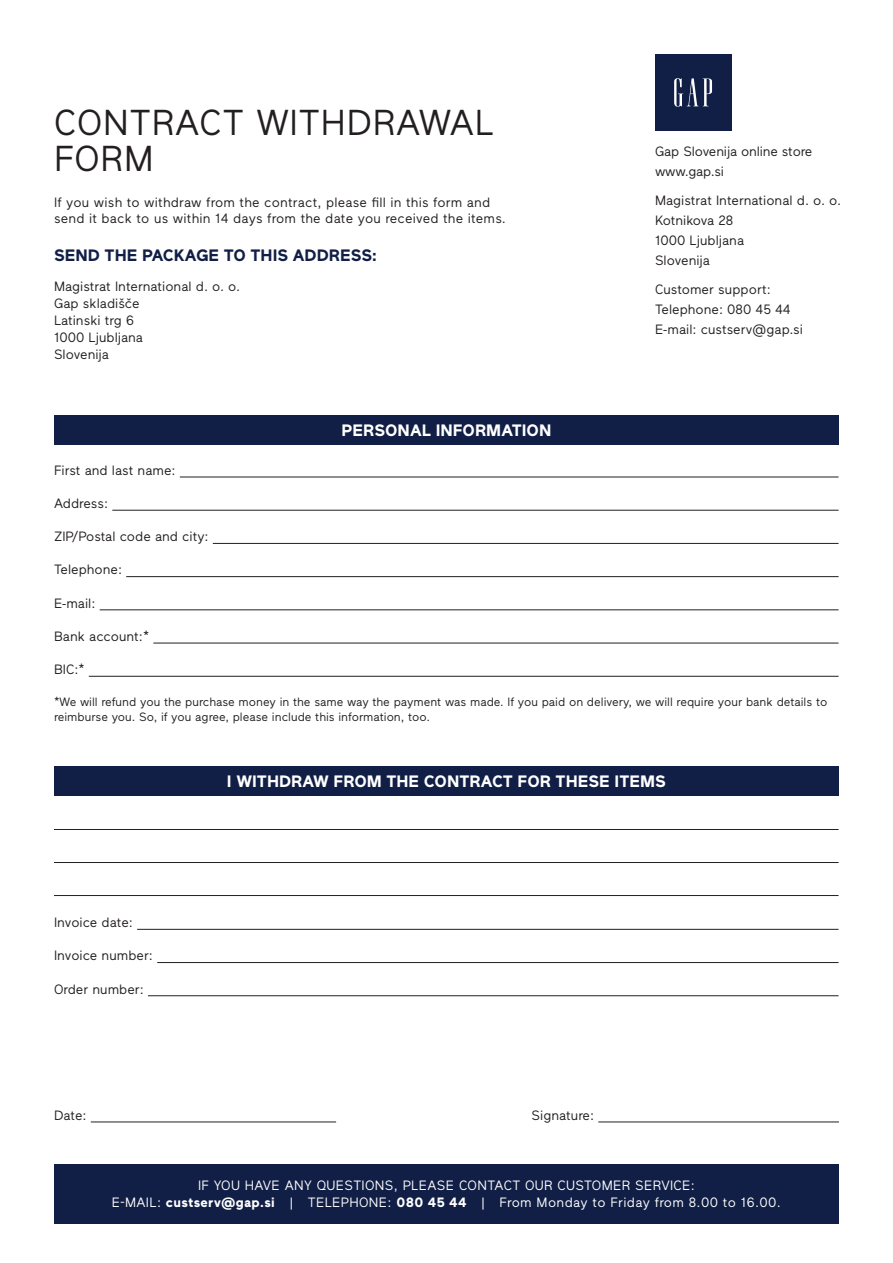
<style>
.page{position:relative;width:893px;height:1263px;background:#fff}
.page>*{position:absolute;margin:0;border:0;box-sizing:border-box;transform-origin:0 0}
.t1{font:36px/36px "Maax Gap";letter-spacing:.025em;color:#231f20}
.t2{font:700 16.5px "Maax Gap";color:#fff}
.t3{font:700 16.5px "Maax Gap";color:#111f46}
.t4{font:13.5px/20.1px "Maax Gap";color:#231f20}
.t5{font:13.5px/16.2px "Maax Gap";letter-spacing:.025em;color:#fff;text-align:center}
.t6{font:12px/14.4px "Maax Gap";color:#231f20}
.s1{font-weight:700}
</style>
<div class="page">
<div style="left:655px;top:54px;width:77px;height:77px;background:#111f46"></div>
<svg style="left:674px;top:78px;width:38px;height:29px"></svg>
<hr style="left:137px;top:929px;width:702px;height:1px;background:#231f20">
<hr style="left:157px;top:962px;width:682px;height:1px;background:#231f20">
<hr style="left:148px;top:995px;width:691px;height:1px;background:#231f20">
<hr style="left:54px;top:829px;width:784px;height:1px;background:#231f20">
<hr style="left:54px;top:862px;width:784px;height:1px;background:#231f20">
<hr style="left:54px;top:895px;width:784px;height:1px;background:#231f20">
<div style="left:54px;top:766px;width:785px;height:30px;background:#111f46"></div>
<hr style="left:91px;top:1121px;width:245px;height:1px;background:#231f20">
<hr style="left:598px;top:1121px;width:241px;height:1px;background:#231f20">
<hr style="left:180px;top:476px;width:658px;height:1px;background:#231f20">
<hr style="left:112px;top:510px;width:726px;height:1px;background:#231f20">
<hr style="left:213px;top:543px;width:625px;height:1px;background:#231f20">
<hr style="left:126px;top:576px;width:713px;height:1px;background:#231f20">
<hr style="left:100px;top:609px;width:738px;height:1px;background:#231f20">
<hr style="left:153px;top:643px;width:686px;height:1px;background:#231f20">
<hr style="left:89px;top:676px;width:749px;height:1px;background:#231f20">
<div style="left:54px;top:415px;width:785px;height:30px;background:#111f46"></div>
<div style="left:54px;top:1164px;width:785px;height:59px;background:#111f46"></div>
<h1 class="t1" style="left:54px;top:103px;width:442px">CONTRACT WITHDRAWAL<br>FORM</h1>
<p class="t4" style="left:54px;top:194px;width:453px;line-height:16.2px">If you wish to withdraw from the contract, please fill in this form and send it back to us within 14 days from the date you received the items.</p>
<p class="t3" style="left:54px;top:245px;width:324px">SEND THE PACKAGE TO THIS ADDRESS:</p>
<p class="t4" style="left:54px;top:277px;width:188px;line-height:17px">Magistrat International d. o. o.<br>Gap skladišče<br>Latinski trg 6<br>1000 Ljubljana<br>Slovenija</p>
<p class="t4" style="left:54px;top:459px;width:123px">First and last name:</p>
<p class="t4" style="left:54px;top:493px;width:56px">Address:</p>
<p class="t4" style="left:54px;top:526px;width:156px">ZIP/Postal code and city:</p>
<p class="t4" style="left:54px;top:559px;width:70px">Telephone:</p>
<p class="t4" style="left:54px;top:592px;width:43px">E-mail:</p>
<p class="t4" style="left:54px;top:625px;width:97px">Bank account:*</p>
<p class="t4" style="left:54px;top:659px;width:32px">BIC:*</p>
<p class="t2" style="left:342px;top:419px;width:211px">PERSONAL INFORMATION</p>
<p class="t4" style="left:655px;top:141px;width:159px">Gap Slovenija online store www.gap.si</p>
<p class="t4" style="left:655px;top:190px;width:188px">Magistrat International d. o. o.<br>Kotnikova 28<br>1000 Ljubljana<br>Slovenija</p>
<p class="t4" style="left:655px;top:279px;width:149px">Customer support:<br>Telephone: 080 45 44<br>E-mail: custserv@gap.si</p>
<p class="t6" style="left:54px;top:694px;width:775px">*We will refund you the purchase money in the same way the payment was made. If you paid on delivery, we will require your bank details to reimburse you. So, if you agree, please include this information, too.</p>
<p class="t4" style="left:54px;top:912px;width:80px">Invoice date:</p>
<p class="t4" style="left:54px;top:945px;width:101px">Invoice number:</p>
<p class="t4" style="left:54px;top:978px;width:91px">Order number:</p>
<p class="t2" style="left:227px;top:770px;width:440px">I WITHDRAW FROM THE CONTRACT FOR THESE ITEMS</p>
<p class="t4" style="left:54px;top:1104px;width:34px">Date:</p>
<p class="t4" style="left:532px;top:1104px;width:64px">Signature:</p>
<p class="t5" style="left:112px;top:1177px;width:670px">IF YOU HAVE ANY QUESTIONS, PLEASE CONTACT OUR CUSTOMER SERVICE:<br>E-MAIL: <span class="s1">custserv@gap.si</span> | TELEPHONE: <span class="s1">080 45 44</span> | From Monday to Friday from 8.00 to 16.00.</p>
</div>
